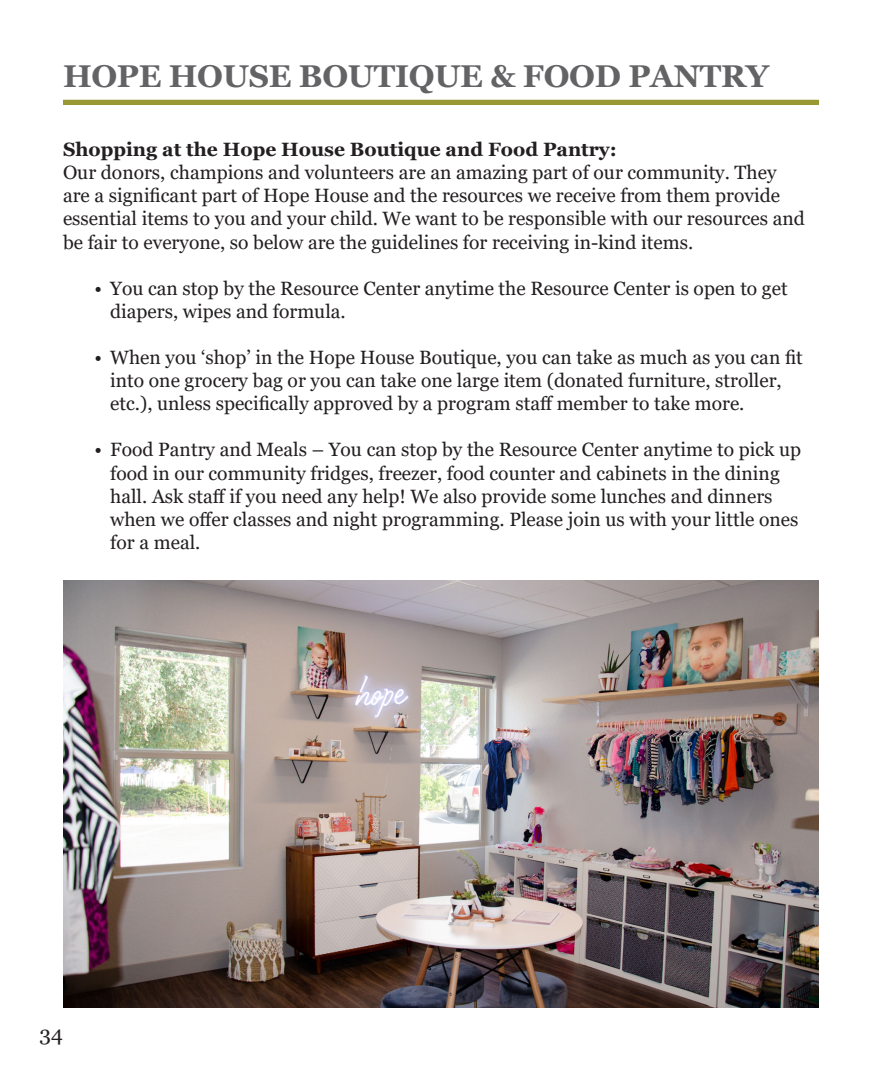
<style>
.page{position:relative;width:882px;height:1071px;background:#fff}
.page>*{position:absolute;margin:0;border:0;box-sizing:border-box;transform-origin:0 0}
.t1{font:700 31.5px "Georgia";letter-spacing:-.01em;color:#636366}
.t2{font:21px "Georgia";color:#231f20}
.t3{font:19.25px/23.1px "Georgia";color:#231f20}
.t4{font:700 19.25px "Georgia";color:#231f20}
</style>
<div class="page">
<div style="left:63px;top:100px;width:756px;height:5px;background:#993"></div>
<img style="left:63px;top:581px;width:756px;height:427px">
<p class="t1" style="left:63px;top:56px;width:707px">HOPE HOUSE BOUTIQUE &amp; FOOD PANTRY</p>
<p class="t4" style="left:63px;top:137px;width:555px">Shopping at the Hope House Boutique and Food Pantry:</p>
<p class="t3" style="left:63px;top:161px;width:743px">Our donors, champions and volunteers are an amazing part of our community. They are a significant part of Hope House and the resources we receive from them provide essential items to you and your child. We want to be responsible with our resources and be fair to everyone, so below are the guidelines for receiving in-kind items.</p>
<p class="t3" style="left:110px;top:277px;width:679px;text-indent:-16px">• You can stop by the Resource Center anytime the Resource Center is open to get diapers, wipes and formula.</p>
<p class="t3" style="left:110px;top:346px;width:694px;text-indent:-16px">• When you ‘shop’ in the Hope House Boutique, you can take as much as you can fit into one grocery bag or you can take one large item (donated furniture, stroller, etc.), unless specifically approved by a program staff member to take more.</p>
<p class="t3" style="left:110px;top:439px;width:692px;text-indent:-16px">• Food Pantry and Meals – You can stop by the Resource Center anytime to pick up food in our community fridges, freezer, food counter and cabinets in the dining hall. Ask staff if you need any help! We also provide some lunches and dinners when we offer classes and night programming. Please join us with your little ones for a meal.</p>
<p class="t2" style="left:40px;top:1021px;width:25px">34</p>
</div>
